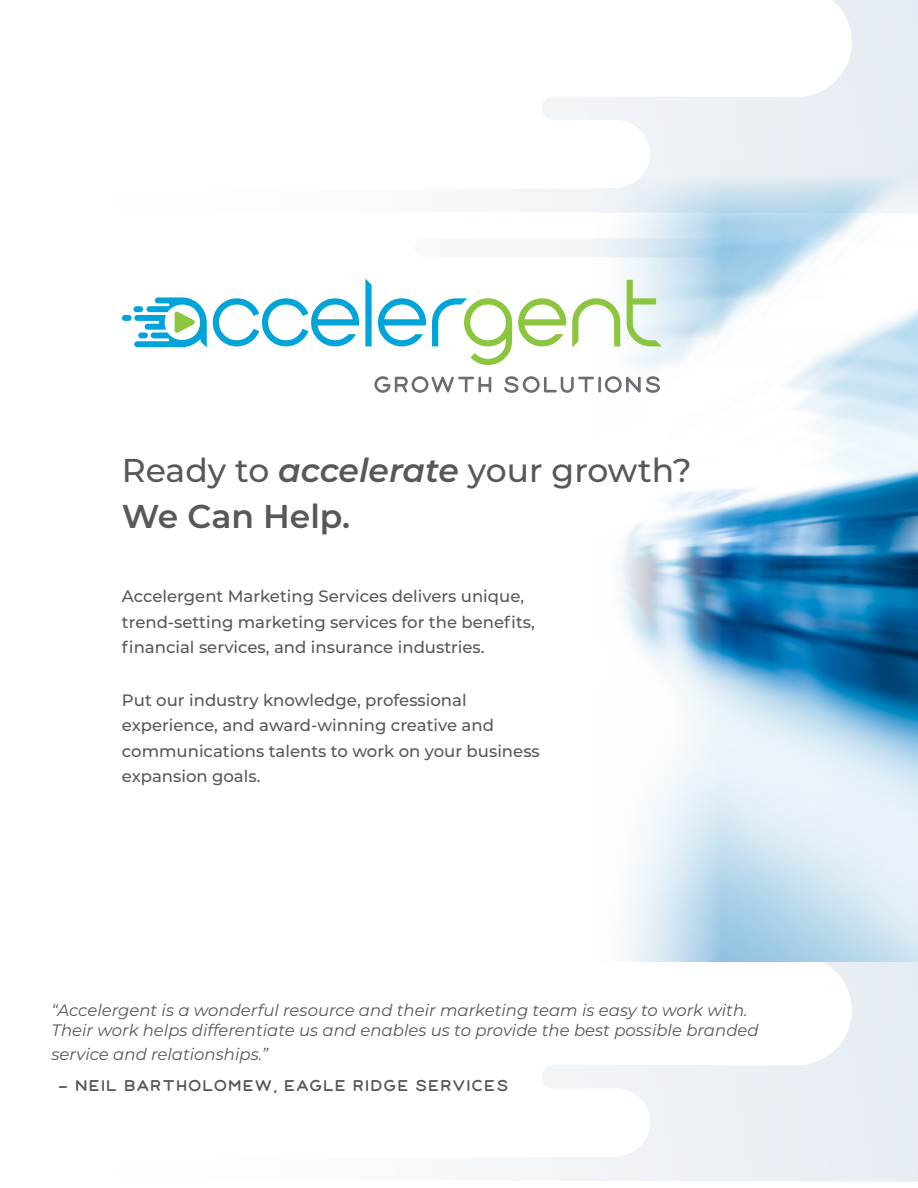
<style>
.page{position:relative;width:918px;height:1188px;background:#fff}
.page>*{position:absolute;margin:0;border:0;box-sizing:border-box;transform-origin:0 0}
.t1{font:500 33px "Montserrat";color:#57585a}
.t2{font:600 33px "Montserrat";color:#57585a}
.t3{font:500 16.5px/25.5px "Montserrat";color:#57585a}
.t4{font:italic 16.5px/19.8px "Montserrat";color:#57585a}
.t5{font:15px "Patron Personal Use Regular";color:#57585a}
.s1{font-weight:600;font-style:italic}
</style>
<div class="page">
<svg style="left:485px;top:0;width:433px;height:257px"></svg>
<svg style="left:485px;top:962px;width:433px;height:220px"></svg>
<img style="left:581px;top:162px;width:337px;height:800px">
<svg style="left:365px;top:279px;width:7px;height:67px"></svg>
<div style="left:122px;top:315px;width:10px;height:6px;background:#00a4d9;border-radius:3px"></div>
<svg style="left:374px;top:376px;width:117px;height:17px"></svg>
<svg style="left:504px;top:376px;width:90px;height:17px"></svg>
<hr style="left:598px;top:377px;width:3px;height:15px;background:#6c6d70">
<svg style="left:605px;top:376px;width:55px;height:17px"></svg>
<svg style="left:134px;top:297px;width:73px;height:51px"></svg>
<svg style="left:378px;top:298px;width:48px;height:48px"></svg>
<svg style="left:213px;top:298px;width:146px;height:48px"></svg>
<svg style="left:432px;top:298px;width:80px;height:67px"></svg>
<svg style="left:572px;top:298px;width:48px;height:50px"></svg>
<svg style="left:627px;top:280px;width:35px;height:66px"></svg>
<svg style="left:518px;top:298px;width:48px;height:48px"></svg>
<p class="t1" style="left:122px;top:447px;width:571px">Ready to <span class="s1">accelerate</span> your growth?</p>
<p class="t2" style="left:122px;top:493px;width:230px">We Can Help.</p>
<p class="t3" style="left:122px;top:583px;width:414px">Accelergent Marketing Services delivers unique, trend-setting marketing services for the benefits, financial services, and insurance industries.</p>
<p class="t3" style="left:122px;top:686px;width:419px">Put our industry knowledge, professional experience, and award-winning creative and communications talents to work on your business expansion goals.</p>
<p class="t4" style="left:52px;top:1000px;width:709px">“Accelergent is a wonderful resource and their marketing team is easy to work with.<br>Their work helps differentiate us and enables us to provide the best possible branded</p>
<p class="t4" style="left:52px;top:1043px;width:218px">service and relationships.”</p>
<p class="t5" style="left:58px;top:1074px;width:453px">- NEIL BARTHOLOMEW, EAGLE RIDGE SERVICES</p>
</div>
